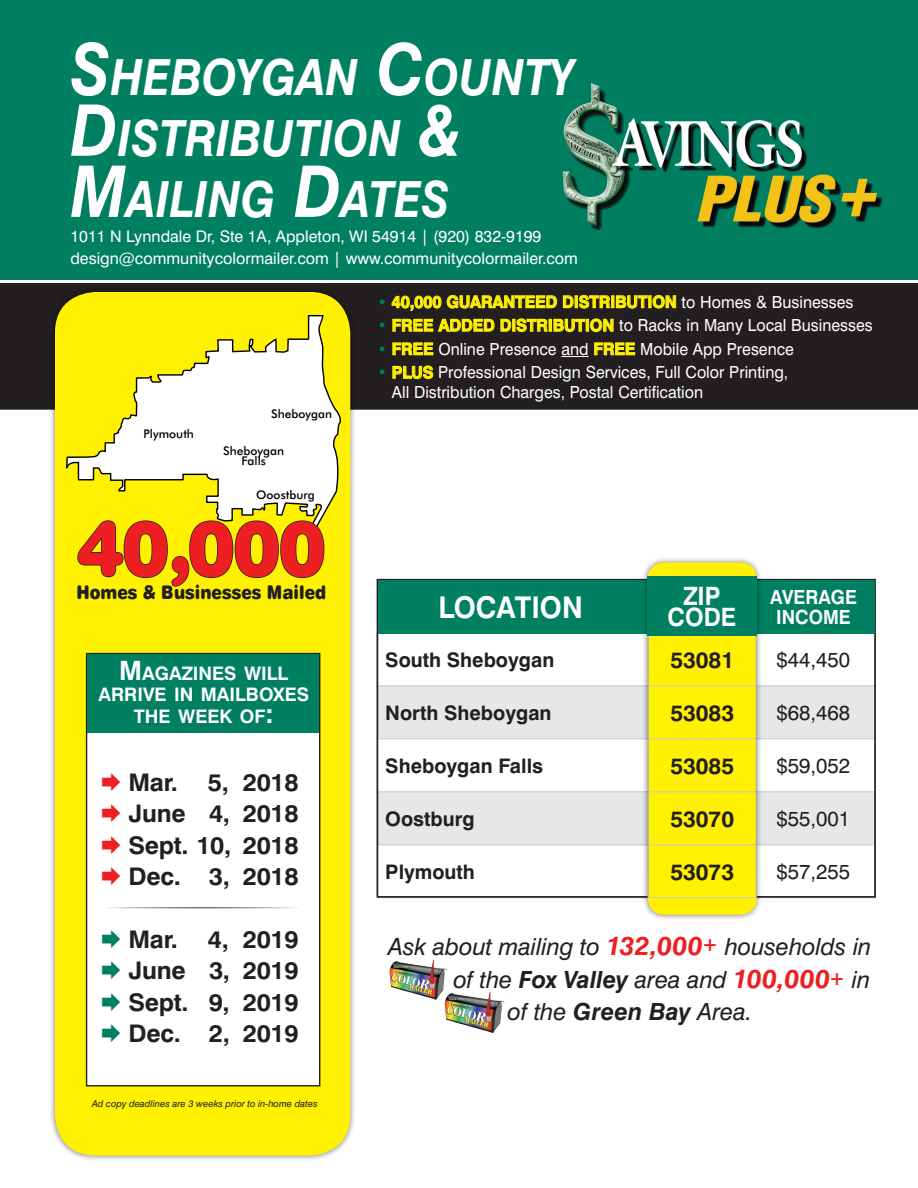
<style>
.page{position:relative;width:918px;height:1188px;background:#fff}
.page>*{position:absolute;margin:0;border:0;box-sizing:border-box;transform-origin:0 0}
.t1{font:75.75px "Swiss 721 BT Black Rounded";color:#ee1f23;scale:.92 1}
.t2{font:italic 700 49.95px/61.1px "Swiss 721 BT";color:#fff;scale:.9 1}
.t3{font:700 30px "Swiss 721 BT";color:#fff;scale:.93 1}
.t4{font:700 25.35px/20.7px "Swiss 721 BT";color:#fff;text-align:center;scale:.93 1}
.t5{font:700 24.3px/31.5px "Swiss 721 BT";letter-spacing:-.01em;color:#231f20}
.t6{font:italic 23.7px "Swiss 721 BT";letter-spacing:-.005em;color:#231f20}
.t7{font:700 22.5px "Swiss 721 BT";color:#231f20}
.t8{font:20.55px "Swiss 721 BT";color:#231f20}
.t9{font:700 19.95px "Swiss 721 BT";color:#231f20}
.t10{font:700 19.5px/19.5px "Swiss 721 BT";color:#fff;text-align:center;scale:.93 1}
.t11{font:700 19.2px/22.4px "Swiss 721 BT";color:#fff;text-align:center;scale:.93 1}
.t12{font:18.75px "Swiss 721 BT Black Rounded";color:#231f20;scale:.87 1}
.t13{font:700 18.6px "Swiss 721 BT";color:#fff}
.t14{font:18px "Swiss 721 BT";color:#231f20}
.t15{font:16.65px/19.4px "Swiss 721 BT";color:#fff;scale:.96 1}
.t16{font:700 16.65px "Swiss 721 BT";color:#fff101;scale:.96 1}
.t17{font:16.05px/23px "Swiss 721 BT";color:#fff}
.t18{font:500 12px/9.9px "Futura BT";color:#000;text-align:center}
.t19{font:italic 9.45px "Swiss 721 BT";color:#231f20}
.s1{font-size:71.25px}
.s2{font-size:26.55px}
.s3{font-weight:400;color:#008061}
.s4{font-weight:400;color:#fff}
.s5{color:#008061}
.s6{font-weight:700;color:#fff101}
.s7{font-size:27.45px}
.s8{font-weight:700;font-size:26.25px;color:#ee1f23}
.s9{font-weight:700}
</style>
<div class="page">
<div style="left:0;top:283px;width:918px;height:127px;background:#231f20"></div>
<div style="left:49px;top:286px;width:307px;height:875px;background:#000;opacity:.47"></div>
<div style="left:55px;top:292px;width:295px;height:864px;background:#fff101;border-radius:40px"></div>
<svg style="left:77px;top:476px;width:262px;height:44px"></svg>
<svg style="left:77px;top:520px;width:248px;height:67px"></svg>
<div style="left:87px;top:654px;width:233px;height:432px;background:#fff"></div>
<div style="left:86px;top:653px;width:234px;height:433px;border:1px solid #231f20"></div>
<div style="left:87px;top:654px;width:232px;height:79px;background:#008061"></div>
<div style="left:0;top:0;width:918px;height:280px;background:#008061"></div>
<img style="left:676px;top:120px;width:207px;height:108px">
<svg style="left:60px;top:83px;width:616px;height:393px"></svg>
<svg style="left:380px;top:686px;width:493px;height:158px;fill:#e6e7e9"></svg>
<hr style="left:378px;top:685px;width:277px;height:1px;background:#c7c8ca">
<hr style="left:752px;top:685px;width:123px;height:1px;background:#c7c8ca">
<hr style="left:378px;top:738px;width:277px;height:1px;background:#c7c8ca">
<hr style="left:752px;top:738px;width:123px;height:1px;background:#c7c8ca">
<hr style="left:378px;top:791px;width:277px;height:1px;background:#c7c8ca">
<hr style="left:752px;top:791px;width:123px;height:1px;background:#c7c8ca">
<hr style="left:378px;top:844px;width:277px;height:1px;background:#c7c8ca">
<hr style="left:752px;top:844px;width:123px;height:1px;background:#c7c8ca">
<div style="left:377px;top:579px;width:499px;height:319px;border:2px solid #231f20"></div>
<div style="left:378px;top:580px;width:496px;height:54px;background:#008061"></div>
<img style="left:390px;top:960px;width:57px;height:40px">
<img style="left:445px;top:992px;width:59px;height:41px">
<div style="left:642px;top:557px;width:121px;height:364px;background:#000;opacity:.47"></div>
<div style="left:648px;top:636px;width:109px;height:279px;background:#fff101"></div>
<hr style="left:649px;top:685px;width:107px;height:1px;background:#c7c8ca">
<hr style="left:649px;top:738px;width:107px;height:1px;background:#c7c8ca">
<hr style="left:649px;top:791px;width:107px;height:1px;background:#c7c8ca">
<hr style="left:649px;top:844px;width:107px;height:1px;background:#c7c8ca">
<hr style="left:648px;top:897px;width:109px;height:1px;background:#c7c8ca">
<hr style="left:648px;top:633px;width:1px;height:53px;background:#a8a9ad">
<hr style="left:756px;top:633px;width:1px;height:53px;background:#a8a9ad">
<hr style="left:648px;top:686px;width:1px;height:53px;background:#a8a9ad">
<hr style="left:756px;top:686px;width:1px;height:53px;background:#a8a9ad">
<hr style="left:648px;top:739px;width:1px;height:53px;background:#a8a9ad">
<hr style="left:756px;top:739px;width:1px;height:53px;background:#a8a9ad">
<hr style="left:648px;top:792px;width:1px;height:53px;background:#a8a9ad">
<hr style="left:756px;top:792px;width:1px;height:53px;background:#a8a9ad">
<hr style="left:648px;top:845px;width:1px;height:52px;background:#a8a9ad">
<hr style="left:756px;top:845px;width:1px;height:52px;background:#a8a9ad">
<svg style="left:648px;top:562px;width:109px;height:14px;background:#faee16"></svg>
<div style="left:648px;top:576px;width:109px;height:60px;background:#008061"></div>
<hr style="left:103px;top:907px;width:197px;height:1px;background:#504b4a">
<p class="t2" style="left:70px;top:46px;width:562px"><span class="s1">S</span>HEBOYGAN <span class="s1">C</span>OUNTY<br><span class="s1">D</span>ISTRIBUTION <span class="s1">&amp;<br>M</span>AILING <span class="s1">D</span>ATES</p>
<p class="t17" style="left:70px;top:224px;width:509px">1011 N Lynndale Dr, Ste 1A, Appleton, WI 54914 | (920) 832-9199 design@communitycolormailer.com | www.communitycolormailer.com</p>
<p class="t18" style="left:144px;top:429px;width:52px">Plymouth</p>
<p class="t18" style="left:271px;top:409px;width:62px">Sheboygan</p>
<p class="t18" style="left:223px;top:445px;width:62px">Sheboygan<br>Falls</p>
<p class="t18" style="left:256px;top:490px;width:60px">Ooostburg</p>
<p class="t1" style="left:77px;top:503px;width:271px">40,000</p>
<p class="t12" style="left:77px;top:581px;width:288px">Homes &amp; Businesses Mailed</p>
<p class="t13" style="left:119px;top:662px;width:171px"><span class="s2">M</span>AGAZINES WILL</p>
<p class="t13" style="left:98px;top:684px;width:212px">ARRIVE IN MAILBOXES</p>
<p class="t13" style="left:134px;top:705px;width:141px">THE WEEK OF<span class="s2">:</span></p>
<p class="t5" style="left:128px;top:766px;width:172px">Mar. 5, 2018</p>
<p class="t5" style="left:128px;top:798px;width:172px">June 4, 2018</p>
<p class="t5" style="left:128px;top:829px;width:172px">Sept. 10, 2018<br>Dec. 3, 2018</p>
<p class="t5" style="left:128px;top:923px;width:172px">Mar. 4, 2019</p>
<p class="t5" style="left:128px;top:955px;width:172px">June 3, 2019</p>
<p class="t5" style="left:128px;top:986px;width:172px">Sept. 9, 2019<br>Dec. 2, 2019</p>
<p class="t19" style="left:92px;top:1098px;width:227px">Ad copy deadlines are 3 weeks prior to in-home dates</p>
<p class="t16" style="left:377px;top:292px;width:497px"><span class="s3">•</span> 40,000 GUARANTEED DISTRIBUTION <span class="s4">to Homes &amp; Businesses</span></p>
<p class="t15" style="left:377px;top:316px;width:518px"><span class="s5">•</span> <span class="s6">FREE ADDED DISTRIBUTION</span> to Racks in Many Local Businesses</p>
<p class="t15" style="left:377px;top:339px;width:435px"><span class="s5">•</span> <span class="s6">FREE</span> Online Presence and <span class="s6">FREE</span> Mobile App Presence</p>
<p class="t15" style="left:392px;top:363px;width:414px;text-indent:-14px"><span class="s5">•</span> <span class="s6">PLUS</span> Professional Design Services, Full Color Printing,<br>All Distribution Charges, Postal Certification</p>
<p class="t3" style="left:439px;top:589px;width:157px">LOCATION</p>
<p class="t11" style="left:673px;top:588px;width:64px"><span class="s7">Z</span>IP<br><span class="s7">C</span>ODE</p>
<p class="t10" style="left:770px;top:587px;width:95px">AVERAGE<br>INCOME</p>
<p class="t4" style="left:668px;top:586px;width:75px">ZIP<br>CODE</p>
<p class="t9" style="left:385px;top:648px;width:170px">South Sheboygan</p>
<p class="t14" style="left:678px;top:649px;width:51px">53081</p>
<p class="t8" style="left:777px;top:647px;width:75px">$44,450</p>
<p class="t9" style="left:385px;top:701px;width:168px">North Sheboygan</p>
<p class="t14" style="left:678px;top:702px;width:51px">53083</p>
<p class="t8" style="left:777px;top:700px;width:75px">$68,468</p>
<p class="t9" style="left:385px;top:754px;width:159px">Sheboygan Falls</p>
<p class="t14" style="left:678px;top:755px;width:51px">53085</p>
<p class="t8" style="left:777px;top:753px;width:75px">$59,052</p>
<p class="t9" style="left:385px;top:807px;width:91px">Oostburg</p>
<p class="t14" style="left:678px;top:808px;width:51px">53044</p>
<p class="t8" style="left:777px;top:806px;width:75px">$55,001</p>
<p class="t9" style="left:385px;top:860px;width:91px">Plymouth</p>
<p class="t14" style="left:678px;top:861px;width:51px">53073</p>
<p class="t8" style="left:777px;top:859px;width:75px">$57,255</p>
<p class="t7" style="left:670px;top:647px;width:65px">53081</p>
<p class="t7" style="left:670px;top:700px;width:65px">53083</p>
<p class="t7" style="left:670px;top:753px;width:65px">53085</p>
<p class="t7" style="left:670px;top:806px;width:65px">53070</p>
<p class="t7" style="left:670px;top:859px;width:65px">53073</p>
<p class="t6" style="left:389px;top:933px;width:484px">Ask about mailing to <span class="s8">132,000</span><sup>+</sup> households in</p>
<p class="t6" style="left:454px;top:966px;width:418px">of the <span class="s9">Fox Valley</span> area and <span class="s8">100,000</span><sup>+</sup> in</p>
<p class="t6" style="left:508px;top:997px;width:246px">of the <span class="s9">Green Bay</span> Area.</p>
</div>
